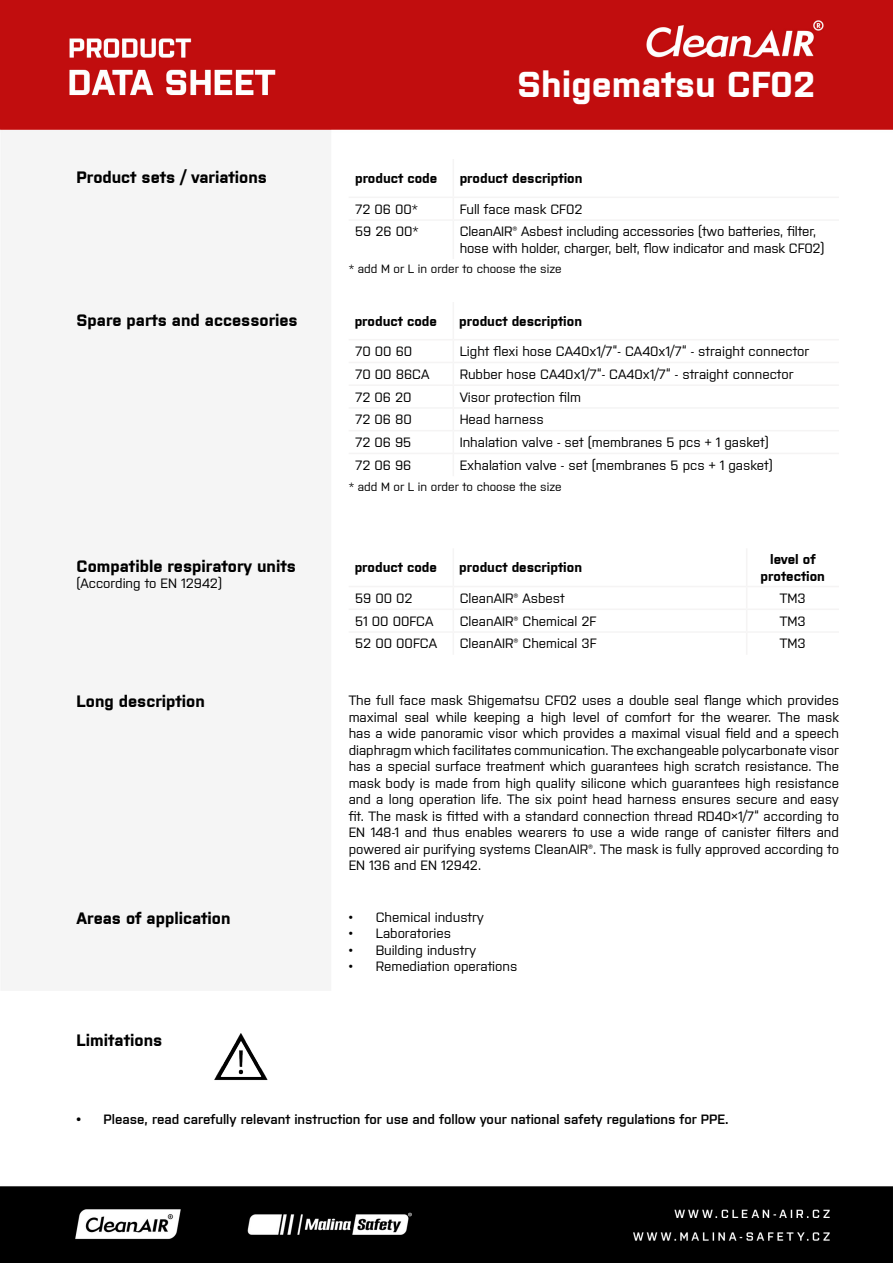
<style>
.page{position:relative;width:893px;height:1263px;background:#fff}
.page>*{position:absolute;margin:0;border:0;box-sizing:border-box;transform-origin:0 0}
.t1{font:700 36px "Purista";color:#fff}
.t2{font:700 16.5px "Purista";color:#000}
.perex{font:500 13.5px/16.5px "Purista";color:#000;text-align:justify}
.t3{font:700 13.5px/16.2px "Purista";color:#000;text-align:center}
.t4{font:600 13.5px "Purista";color:#000}
.t5{font:500 12px "Purista";color:#000}
</style>
<div class="page">
<img style="left:0;top:0;width:893px;height:1263px">
<hr style="left:453px;top:302px;width:1px;height:37px;background:#f5f4f4">
<hr style="left:349px;top:339px;width:104px;height:1px;background:#f5f4f4">
<hr style="left:453px;top:339px;width:386px;height:1px;background:#f5f4f4">
<hr style="left:349px;top:362px;width:104px;height:1px;background:#f5f4f4">
<hr style="left:453px;top:362px;width:386px;height:1px;background:#f5f4f4">
<hr style="left:349px;top:384px;width:104px;height:2px;background:#f5f4f4">
<hr style="left:453px;top:384px;width:386px;height:2px;background:#f5f4f4">
<hr style="left:349px;top:407px;width:104px;height:2px;background:#f5f4f4">
<hr style="left:453px;top:407px;width:386px;height:2px;background:#f5f4f4">
<hr style="left:349px;top:430px;width:104px;height:1px;background:#f5f4f4">
<hr style="left:453px;top:430px;width:386px;height:1px;background:#f5f4f4">
<hr style="left:349px;top:453px;width:104px;height:1px;background:#f5f4f4">
<hr style="left:453px;top:453px;width:386px;height:1px;background:#f5f4f4">
<svg style="left:453px;top:340px;width:1px;height:136px"></svg>
<img style="left:213px;top:1033px;width:56px;height:48px">
<hr style="left:453px;top:548px;width:1px;height:38px;background:#f5f4f4">
<hr style="left:746px;top:548px;width:1px;height:38px;background:#f5f4f4">
<hr style="left:349px;top:586px;width:104px;height:1px;background:#f5f4f4">
<hr style="left:453px;top:586px;width:294px;height:1px;background:#f5f4f4">
<hr style="left:747px;top:586px;width:92px;height:1px;background:#f5f4f4">
<hr style="left:349px;top:608px;width:104px;height:2px;background:#f5f4f4">
<hr style="left:453px;top:608px;width:294px;height:2px;background:#f5f4f4">
<hr style="left:747px;top:608px;width:92px;height:2px;background:#f5f4f4">
<hr style="left:349px;top:631px;width:104px;height:2px;background:#f5f4f4">
<hr style="left:453px;top:631px;width:294px;height:2px;background:#f5f4f4">
<svg style="left:453px;top:587px;width:1px;height:68px"></svg>
<hr style="left:747px;top:631px;width:92px;height:2px;background:#f5f4f4">
<svg style="left:746px;top:587px;width:1px;height:68px"></svg>
<hr style="left:453px;top:159px;width:1px;height:38px;background:#f5f4f4">
<hr style="left:349px;top:197px;width:104px;height:1px;background:#f5f4f4">
<hr style="left:453px;top:197px;width:386px;height:1px;background:#f5f4f4">
<svg style="left:453px;top:198px;width:1px;height:21px"></svg>
<hr style="left:349px;top:219px;width:104px;height:2px;background:#f5f4f4">
<hr style="left:453px;top:219px;width:386px;height:2px;background:#f5f4f4">
<hr style="left:453px;top:221px;width:1px;height:38px;background:#f5f4f4">
<p class="t2" style="left:77px;top:165px;width:192px">Product sets / variations</p>
<p class="t1" style="left:517px;top:58px;width:300px">Shigematsu CF02</p>
<p class="t3" style="left:355px;top:169px;width:84px">product code</p>
<p class="t3" style="left:460px;top:169px;width:124px">product description</p>
<p class="perex" style="left:355px;top:200px;width:65px">72 06 00*</p>
<p class="perex" style="left:460px;top:200px;width:124px">Full face mask CF02</p>
<p class="perex" style="left:355px;top:222px;width:65px">59 26 00*</p>
<p class="perex" style="left:460px;top:222px;width:366px">CleanAIR® Asbest including accessories (two batteries, filter, hose with holder, charger, belt, flow indicator and mask CF02)</p>
<p class="t5" style="left:349px;top:260px;width:214px">* add M or L in order to choose the size</p>
<p class="t2" style="left:77px;top:308px;width:223px">Spare parts and accessories</p>
<p class="t3" style="left:355px;top:312px;width:84px">product code</p>
<p class="t3" style="left:459px;top:312px;width:124px">product description</p>
<p class="perex" style="left:355px;top:342px;width:59px">70 00 60</p>
<p class="perex" style="left:460px;top:342px;width:351px">Light flexi hose CA40x1/7“- CA40x1/7“ - straight connector</p>
<p class="perex" style="left:355px;top:365px;width:76px">70 00 86CA</p>
<p class="perex" style="left:460px;top:365px;width:335px">Rubber hose CA40x1/7“- CA40x1/7“ - straight connector</p>
<p class="perex" style="left:355px;top:387px;width:58px">72 06 20</p>
<p class="perex" style="left:460px;top:387px;width:123px">Visor protection film</p>
<p class="perex" style="left:355px;top:410px;width:58px">72 06 80</p>
<p class="perex" style="left:460px;top:410px;width:85px">Head harness</p>
<p class="perex" style="left:355px;top:433px;width:58px">72 06 95</p>
<p class="perex" style="left:460px;top:433px;width:311px">Inhalation valve - set (membranes 5 pcs + 1 gasket)</p>
<p class="perex" style="left:355px;top:456px;width:58px">72 06 96</p>
<p class="perex" style="left:460px;top:456px;width:315px">Exhalation valve - set (membranes 5 pcs + 1 gasket)</p>
<p class="t5" style="left:349px;top:478px;width:214px">* add M or L in order to choose the size</p>
<p class="t2" style="left:77px;top:554px;width:221px">Compatible respiratory units</p>
<p class="perex" style="left:77px;top:574px;width:147px">(According to EN 12942)</p>
<p class="t3" style="left:355px;top:558px;width:84px">product code</p>
<p class="t3" style="left:459px;top:558px;width:124px">product description</p>
<p class="t3" style="left:761px;top:550px;width:66px">level of protection</p>
<p class="perex" style="left:355px;top:589px;width:59px">59 00 02</p>
<p class="perex" style="left:460px;top:589px;width:106px">CleanAIR® Asbest</p>
<p class="perex" style="left:780px;top:589px;width:27px">TM3</p>
<p class="perex" style="left:355px;top:611px;width:80px">51 00 00FCA</p>
<p class="perex" style="left:460px;top:611px;width:138px">CleanAIR® Chemical 2F</p>
<p class="perex" style="left:780px;top:611px;width:27px">TM3</p>
<p class="perex" style="left:355px;top:634px;width:83px">52 00 00FCA</p>
<p class="perex" style="left:460px;top:634px;width:138px">CleanAIR® Chemical 3F</p>
<p class="perex" style="left:780px;top:634px;width:27px">TM3</p>
<p class="t2" style="left:77px;top:690px;width:130px">Long description</p>
<p class="perex" style="left:349px;top:691px;width:492px">The full face mask Shigematsu CF02 uses a double seal flange which provides maximal seal while keeping a high level of comfort for the wearer. The mask has a wide panoramic visor which provides a maximal visual field and a speech diaphragm which facilitates communication. The exchangeable polycarbonate visor has a special surface treatment which guarantees high scratch resistance. The mask body is made from high quality silicone which guarantees high resistance and a long operation life. The six point head harness ensures secure and easy fit. The mask is fitted with a standard connection thread RD40×1/7“ according to EN 148-1 and thus enables wearers to use a wide range of canister filters and powered air purifying systems CleanAIR®. The mask is fully approved according to EN 136 and EN 12942.</p>
<p class="t2" style="left:77px;top:906px;width:156px">Areas of application</p>
<p class="t2" style="left:77px;top:1028px;width:87px">Limitations</p>
<p class="perex" style="left:349px;top:907px;width:137px">• Chemical industry</p>
<p class="perex" style="left:349px;top:924px;width:104px">• Laboratories</p>
<p class="perex" style="left:349px;top:940px;width:129px">• Building industry</p>
<p class="perex" style="left:349px;top:957px;width:170px">• Remediation operations</p>
<p class="t4" style="left:77px;top:1109px;width:654px">• Please, read carefully relevant instruction for use and follow your national safety regulations for PPE.</p>
</div>
